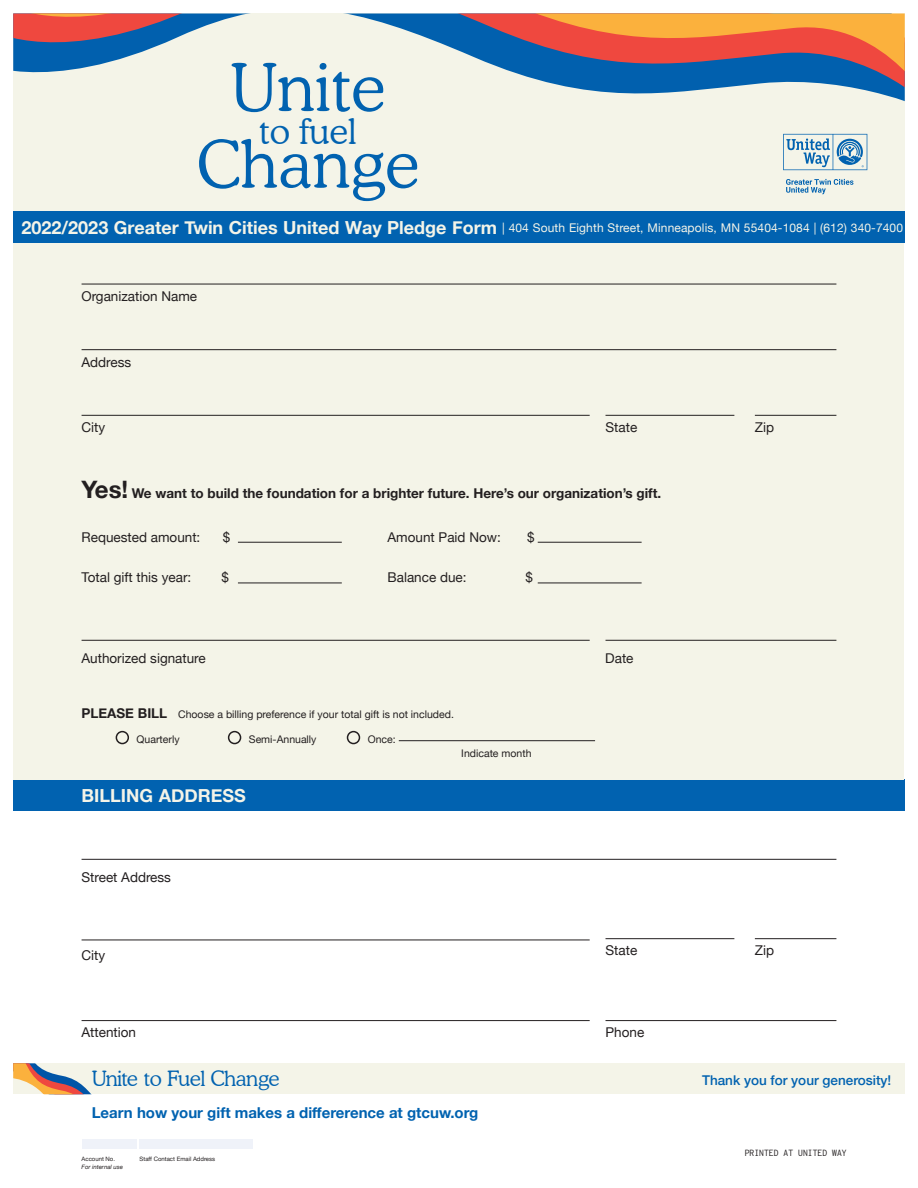
<style>
.page{position:relative;width:918px;height:1188px;background:#fff}
.page>*{position:absolute;margin:0;border:0;box-sizing:border-box;transform-origin:0 0}
.t1{font:300 65.55px "Cooper BT";color:#0162b0}
.t2{font:300 35.25px "Cooper BT";color:#0162b0}
.t3{font:300 21px "Cooper BT";letter-spacing:-.02em;color:#0162b0}
.t4{font:700 18px "Helvetica Neue";color:#f4f4e8}
.t5{font:700 15px "Helvetica Neue";color:#0162b0}
.t6{font:13.5px "Helvetica Neue";color:#231f20}
.t7{font:700 13.5px "Helvetica Neue";color:#231f20}
.t8{font:500 13.5px "Helvetica Neue";color:#0162b0}
.t9{font:12px "Helvetica Neue";letter-spacing:.01em;color:#f4f4e8}
.t10{font:10.5px "Helvetica Neue";color:#231f20}
.t11{font:300 9px "Interstate Mono";letter-spacing:-.06em;color:#231f20}
.t12{font:6px "Helvetica Neue";color:#231f20}
.t13{font:italic 6px "Helvetica Neue";color:#231f20}
.s1{font-size:24px}
</style>
<div class="page">
<div style="left:13px;top:211px;width:892px;height:31px;background:#0162b0"></div>
<div style="left:13px;top:780px;width:892px;height:31px;background:#0162b0"></div>
<div style="left:13px;top:13px;width:892px;height:198px;background:#f4f4e8"></div>
<svg style="left:13px;top:14px;width:892px;height:88px"></svg>
<svg style="left:786px;top:179px;width:67px;height:15px"></svg>
<svg style="left:783px;top:134px;width:84px;height:36px"></svg>
<div style="left:13px;top:1063px;width:892px;height:31px;background:#f4f4e8"></div>
<svg style="left:13px;top:1063px;width:78px;height:31px"></svg>
<div style="left:13px;top:243px;width:891px;height:536px;background:#f4f4e8"></div>
<div style="left:116px;top:731px;width:13px;height:13px;border:2px solid #231f20;border-radius:50%"></div>
<div style="left:228px;top:731px;width:13px;height:13px;border:2px solid #231f20;border-radius:50%"></div>
<div style="left:347px;top:731px;width:13px;height:13px;border:2px solid #231f20;border-radius:50%"></div>
<hr style="left:82px;top:284px;width:754px;height:1px;background:#231f20">
<hr style="left:82px;top:859px;width:754px;height:1px;background:#231f20">
<hr style="left:82px;top:349px;width:754px;height:1px;background:#231f20">
<hr style="left:82px;top:940px;width:508px;height:1px;background:#231f20">
<hr style="left:82px;top:415px;width:508px;height:1px;background:#231f20">
<hr style="left:82px;top:1020px;width:508px;height:1px;background:#231f20">
<hr style="left:82px;top:640px;width:508px;height:1px;background:#231f20">
<hr style="left:606px;top:640px;width:230px;height:1px;background:#231f20">
<hr style="left:399px;top:740px;width:196px;height:1px;background:#231f20">
<hr style="left:238px;top:542px;width:104px;height:1px;background:#231f20">
<hr style="left:538px;top:542px;width:104px;height:1px;background:#231f20">
<hr style="left:238px;top:583px;width:104px;height:1px;background:#231f20">
<hr style="left:538px;top:583px;width:104px;height:1px;background:#231f20">
<hr style="left:606px;top:415px;width:128px;height:1px;background:#231f20">
<hr style="left:606px;top:1020px;width:230px;height:1px;background:#231f20">
<hr style="left:606px;top:938px;width:128px;height:1px;background:#231f20">
<hr style="left:755px;top:415px;width:81px;height:1px;background:#231f20">
<hr style="left:755px;top:938px;width:81px;height:1px;background:#231f20">
<div style="left:82px;top:1139px;width:55px;height:9px;background:#eff2f9"></div>
<div style="left:140px;top:1139px;width:113px;height:9px;background:#eff2f9"></div>
<h1 class="t1" style="left:230px;top:62px;width:157px">Unite</h1>
<h2 class="t2" style="left:259px;top:118px;width:99px">to fuel</h2>
<h1 class="t1" style="left:196px;top:139px;width:225px">Change</h1>
<h3 class="t4" style="left:22px;top:221px;width:477px">2022/2023 Greater Twin Cities United Way Pledge Form</h3>
<p class="t9" style="left:502px;top:223px;width:402px">| 404 South Eighth Street, Minneapolis, MN 55404-1084 | (612) 340-7400</p>
<p class="t6" style="left:82px;top:290px;width:117px">Organization Name</p>
<p class="t6" style="left:82px;top:356px;width:51px">Address</p>
<p class="t6" style="left:82px;top:421px;width:25px">City</p>
<p class="t6" style="left:606px;top:421px;width:33px">State</p>
<p class="t7" style="left:82px;top:483px;width:581px"><span class="s1">Yes!</span> We want to build the foundation for a brighter future. Here’s our organization’s gift.</p>
<p class="t6" style="left:82px;top:532px;width:120px">Requested amount:</p>
<p class="t6" style="left:223px;top:532px;width:9px">$</p>
<p class="t6" style="left:82px;top:571px;width:111px">Total gift this year:</p>
<p class="t6" style="left:221px;top:571px;width:9px">$</p>
<p class="t6" style="left:82px;top:652px;width:126px">Authorized signature</p>
<p class="t6" style="left:388px;top:532px;width:115px">Amount Paid Now:</p>
<p class="t6" style="left:527px;top:532px;width:9px">$</p>
<p class="t6" style="left:388px;top:571px;width:81px">Balance due:</p>
<p class="t6" style="left:526px;top:571px;width:9px">$</p>
<p class="t7" style="left:82px;top:708px;width:87px">PLEASE BILL</p>
<p class="t10" style="left:178px;top:710px;width:277px">Choose a billing preference if your total gift is not included.</p>
<p class="t10" style="left:137px;top:734px;width:44px">Quarterly</p>
<p class="t10" style="left:249px;top:734px;width:69px">Semi-Annually</p>
<p class="t10" style="left:368px;top:734px;width:30px">Once:</p>
<h3 class="t4" style="left:82px;top:789px;width:166px">BILLING ADDRESS</h3>
<p class="t6" style="left:82px;top:872px;width:91px">Street Address</p>
<p class="t6" style="left:82px;top:949px;width:25px">City</p>
<p class="t6" style="left:82px;top:1027px;width:56px">Attention</p>
<p class="t10" style="left:461px;top:748px;width:72px">Indicate month</p>
<p class="t6" style="left:605px;top:652px;width:30px">Date</p>
<p class="t6" style="left:606px;top:945px;width:33px">State</p>
<p class="t6" style="left:606px;top:1027px;width:40px">Phone</p>
<p class="t6" style="left:755px;top:421px;width:21px">Zip</p>
<p class="t6" style="left:755px;top:945px;width:21px">Zip</p>
<h3 class="t3" style="left:92px;top:1071px;width:190px">Unite to Fuel Change</h3>
<p class="t8" style="left:702px;top:1075px;width:191px">Thank you for your generosity!</p>
<p class="t5" style="left:92px;top:1100px;width:388px">Learn how your gift makes a differerence at gtcuw.org</p>
<p class="t12" style="left:82px;top:1156px;width:35px">Account No.</p>
<p class="t13" style="left:82px;top:1163px;width:43px">For internal use</p>
<p class="t12" style="left:140px;top:1155px;width:77px">Staff Contact Email Address</p>
<p class="t11" style="left:744px;top:1147px;width:104px">PRINTED AT UNITED WAY</p>
</div>
